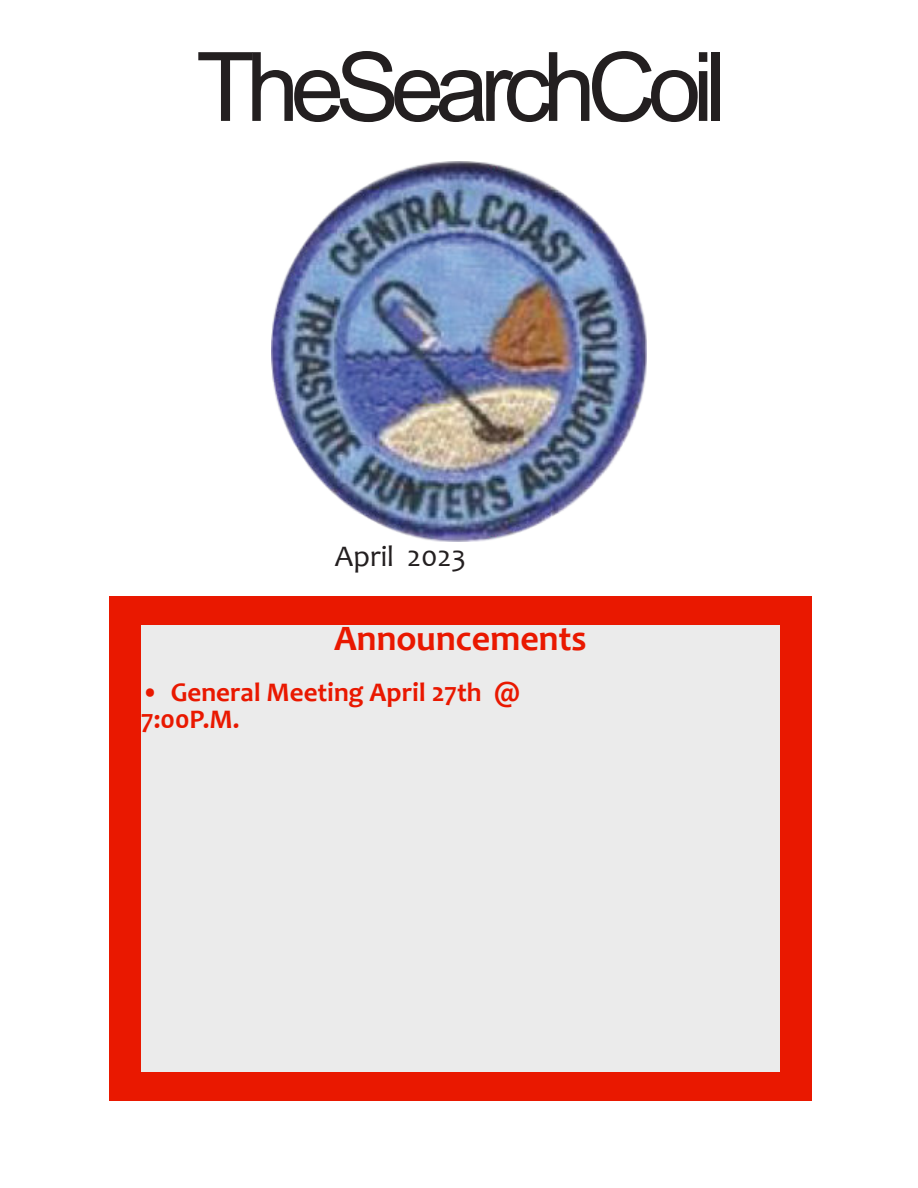
<style>
.page{position:relative;width:918px;height:1188px;background:#fff}
.page>*{position:absolute;margin:0;border:0;box-sizing:border-box;transform-origin:0 0}
.t1{font:96px "Arial";letter-spacing:-.09em;color:#231f20}
.t2{font:700 36px "Candara";color:#e91800}
.t3{font:30px "Candara";color:#231f20}
.t4{font:700 27px/27px "Candara";color:#e91800}
</style>
<div class="page">
<img style="left:271px;top:162px;width:376px;height:380px">
<div style="left:110px;top:596px;width:702px;height:504px;background:#e91800"></div>
<div style="left:141px;top:625px;width:639px;height:446px;background:#ebebeb"></div>
<h1 class="t1" style="left:196px;top:51px;width:532px">TheSearchCoil</h1>
<p class="t3" style="left:335px;top:544px;width:132px">April 2023</p>
<h2 class="t2" style="left:334px;top:624px;width:254px">Announcements</h2>
<p class="t4" style="left:141px;top:681px;width:381px">• General Meeting April 27th @<br>7:00P.M.</p>
</div>
